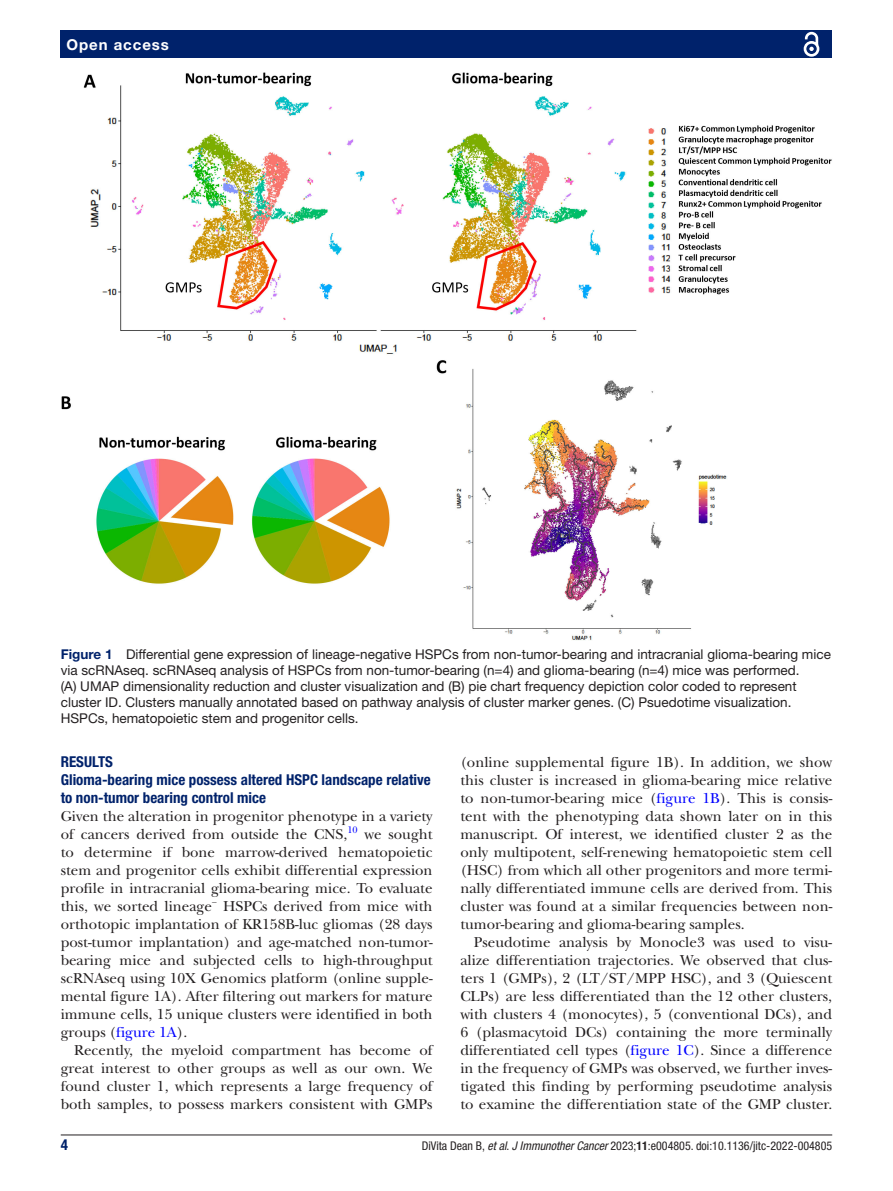
<style>
.page{position:relative;width:893px;height:1191px;background:#fff}
.page>*{position:absolute;margin:0;border:0;box-sizing:border-box;transform-origin:0 0}
.t1{font:15px/18px "New Baskerville";color:#231f20;text-align:justify}
.t2{font:700 condensed 15px/18px "Helvetica Neue LT Std";color:#00226b}
.t3{font:700 15px "Helvetica Neue LT Std";letter-spacing:.065em;color:#fff}
.t4{font:13.5px/16.2px "Helvetica Neue LT Std";color:#231f20}
.t5{font:condensed 12px "Helvetica Neue LT Std";color:#231f20}
.t6{font:9.9px "New Baskerville";color:#00f}
.s1{font-weight:700;color:#00226b}
.s2{color:#00f}
.s3{font-style:italic}
.s4{font-weight:700}
</style>
<div class="page">
<hr style="left:61px;top:1134px;width:771px;height:1px;background:#231f20">
<div style="left:61px;top:31px;width:771px;height:27px;background:#00226b"></div>
<svg style="left:803px;top:31px;width:17px;height:26px"></svg>
<img style="left:61px;top:73px;width:771px;height:567px">
<p class="t3" style="left:66px;top:35px;width:104px">Open access</p>
<p class="t4" style="left:61px;top:645px;width:772px"><span class="s1">Figure 1</span> Differential gene expression of lineage-negative HSPCs from non-tumor-bearing and intracranial glioma-bearing mice via scRNAseq. scRNAseq analysis of HSPCs from non-tumor-bearing (n=4) and glioma-bearing (n=4) mice was performed.<br>(A) UMAP dimensionality reduction and cluster visualization and (B) pie chart frequency depiction color coded to represent cluster ID. Clusters manually annotated based on pathway analysis of cluster marker genes. (C) Psuedotime visualization.<br>HSPCs, hematopoietic stem and progenitor cells.</p>
<p class="t2" style="left:61px;top:752px;width:371px">RESULTS<br>Glioma-bearing mice possess altered HSPC landscape relative to non-tumor bearing control mice</p>
<p class="t1" style="left:61px;top:807px;width:373px">Given the alteration in progenitor phenotype in a variety of cancers derived from outside the CNS,</p>
<p class="t6" style="left:347px;top:823px;width:12px">10</p>
<p class="t1" style="left:61px;top:825px;width:373px;text-indent:304px">we sought to determine if bone marrow-derived hematopoietic stem and progenitor cells exhibit differential expression profile in intracranial glioma-bearing mice. To evaluate this, we sorted lineage</p>
<p class="t1" style="left:61px;top:897px;width:373px;text-indent:163px">HSPCs derived from mice with orthotopic implantation of KR158B-luc gliomas (28 days post-tumor implantation) and age-matched non-tumor&shy;bearing mice and subjected cells to high-throughput scRNAseq using 10X Genomics platform (online supple&shy;mental figure 1A). After filtering out markers for mature immune cells, 15 unique clusters were identified in both groups (<span class="s2">figure 1A</span>).</p>
<p class="t1" style="left:61px;top:1041px;width:373px;text-indent:13px">Recently, the myeloid compartment has become of great interest to other groups as well as our own. We found cluster 1, which represents a large frequency of both samples, to possess markers consistent with GMPs</p>
<p class="t1" style="left:460px;top:753px;width:373px">(online supplemental figure 1B). In addition, we show this cluster is increased in glioma-bearing mice relative to non-tumor-bearing mice (<span class="s2">figure 1B</span>). This is consis&shy;tent with the phenotyping data shown later on in this manuscript. Of interest, we identified cluster 2 as the only multipotent, self-renewing hematopoietic stem cell (HSC) from which all other progenitors and more termi&shy;nally differentiated immune cells are derived from. This cluster was found at a similar frequencies between non&shy;tumor-bearing and glioma-bearing samples.</p>
<p class="t1" style="left:460px;top:933px;width:373px;text-indent:14px">Pseudotime analysis by Monocle3 was used to visu&shy;alize differentiation trajectories. We observed that clus&shy;ters 1 (GMPs), 2 (LT/ST/MPP HSC), and 3 (Quiescent CLPs) are less differentiated than the 12 other clusters, with clusters 4 (monocytes), 5 (conventional DCs), and 6 (plasmacytoid DCs) containing the more terminally differentiated cell types (<span class="s2">figure 1C</span>). Since a difference in the frequency of GMPs was observed, we further inves&shy;tigated this finding by performing pseudotime analysis to examine the differentiation state of the GMP cluster.</p>
<p class="t2" style="left:61px;top:1135px;width:9px">4</p>
<p class="t5" style="left:422px;top:1138px;width:412px">DiVita Dean B, <span class="s3">et al</span>. <span class="s3">J Immunother Cancer</span> 2023;<span class="s4">11</span>:e004805. doi:10.1136/jitc-2022-004805</p>
</div>
